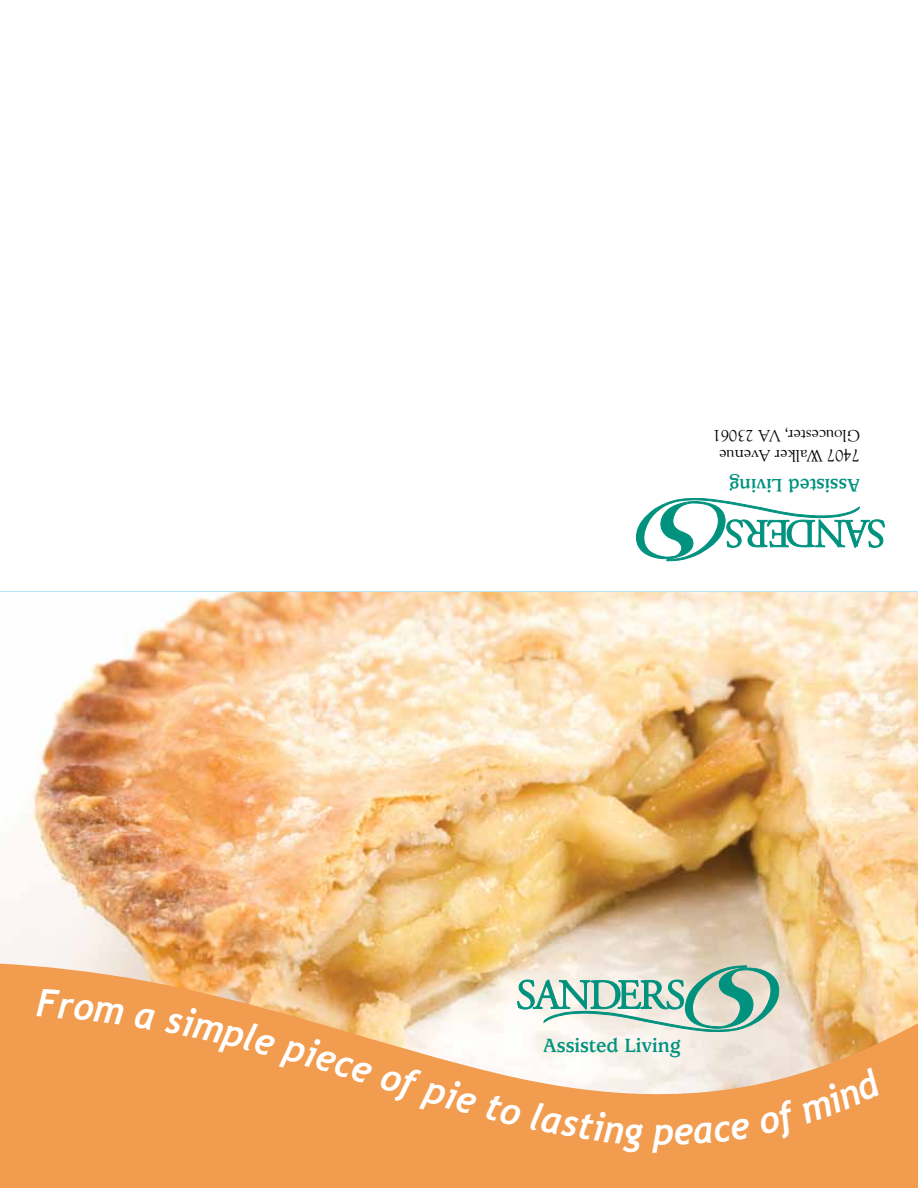
<style>
.page{position:relative;width:918px;height:1188px;background:#fff}
.page>*{position:absolute;margin:0;border:0;box-sizing:border-box;transform-origin:0 0}
.t1{font:italic 700 38.25px "Trebuchet";color:#fff;scale:.93 1}
.t2{font:700 21.15px "Usherwood";letter-spacing:-.01em;color:#00927e}
.t3{font:700 20.1px "Usherwood";letter-spacing:-.01em;color:#00927e}
.t4{font:16.35px/19.6px "Goudy";color:#000}
</style>
<div class="page">
<div style="left:0;top:1150px;width:918px;height:38px;background:#f29c50"></div>
<img style="left:0;top:592px;width:918px;height:367px">
<svg style="left:0;top:959px;width:918px;height:191px;background:#f1b57b"></svg>
<svg style="left:636px;top:498px;width:249px;height:63px"></svg>
<svg style="left:517px;top:965px;width:262px;height:67px;background:#b4d2c5"></svg>
<div style="left:37px;top:989px;width:87px;height:36px;background:#f29c50"></div>
<svg style="left:134px;top:1007px;width:21px;height:23px"></svg>
<svg style="left:164px;top:1007px;width:173px;height:67px;background:#f29f54"></svg>
<div style="left:419px;top:1079px;width:58px;height:36px;background:#f29c50"></div>
<svg style="left:486px;top:1093px;width:36px;height:34px"></svg>
<div style="left:530px;top:1102px;width:113px;height:50px;background:#f29c50"></div>
<div style="left:675px;top:1117px;width:76px;height:28px;background:#f29c50"></div>
<div style="left:759px;top:1067px;width:124px;height:71px;background:#f29c50"></div>
<p class="t4" style="left:860px;top:466px;width:148px;rotate:-180deg">7407 Walker Avenue<br>Gloucester, VA 23061</p>
<p class="t3" style="left:860px;top:497px;width:132px;rotate:-180deg">Assisted Living</p>
<h1 class="t1" style="left:343px;top:1038px;width:91px;rotate:17deg">ce of</h1>
<p class="t2" style="left:543px;top:1033px;width:139px">Assisted Living</p>
<h1 class="t1" style="left:653px;top:1108px;width:24px">p</h1>
</div>
